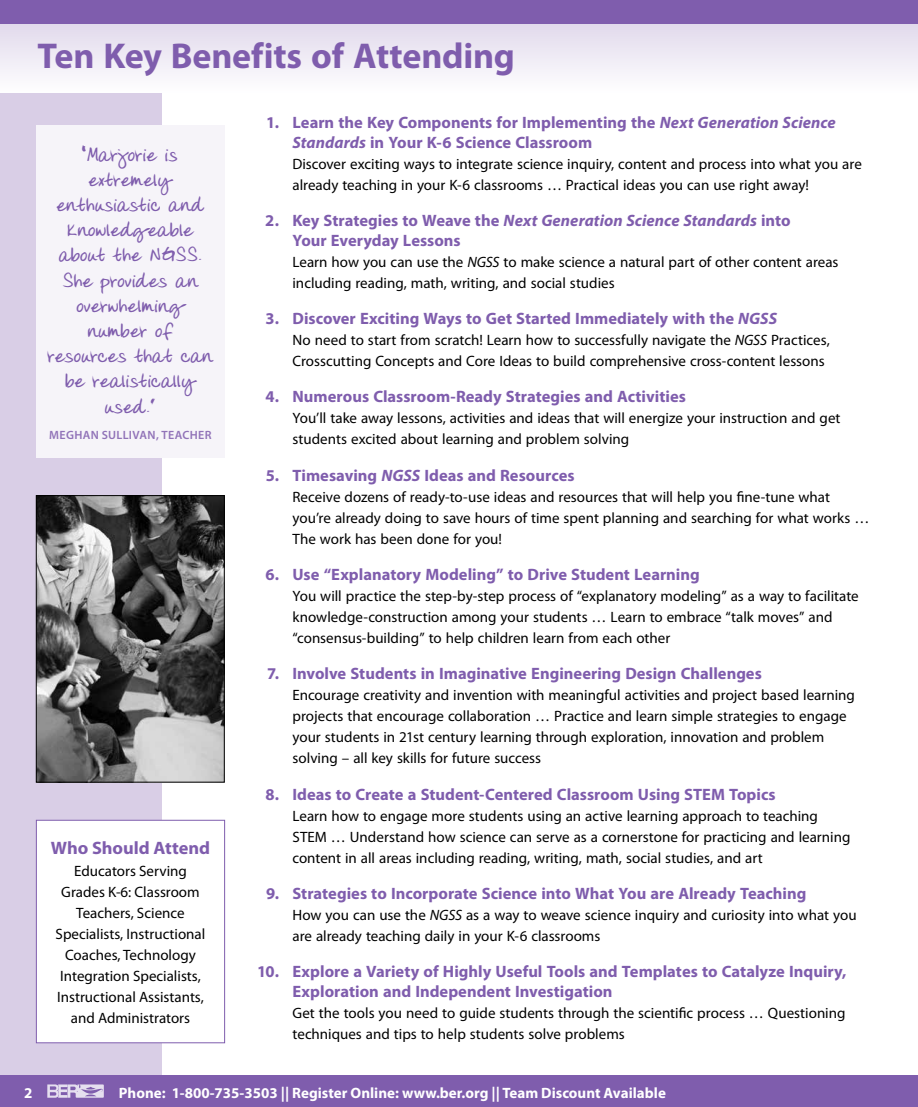
<style>
.page{position:relative;width:918px;height:1107px;background:#fff}
.page>*{position:absolute;margin:0;border:0;box-sizing:border-box;transform-origin:0 0}
.t1{font:700 36px "Myriad Pro";letter-spacing:-.005em;color:#7f5dad}
.t2{font:700 21px/25.2px "Donnys Hand";letter-spacing:.005em;color:#7f5dad;text-align:center}
.t3{font:700 18px "Myriad Pro";letter-spacing:-.005em;color:#7f5dad}
.t4{font:700 16.5px/19.8px "Myriad Pro";color:#7f5dad}
.t5{font:15px/21px "Myriad Pro";color:#000}
.t6{font:700 15px "Myriad Pro";color:#fff}
.t7{font:600 12px "Myriad Pro";letter-spacing:.025em;color:#9173b8}
.s1{font-style:italic}
</style>
<div class="page">
<div style="left:0;top:0;width:162px;height:1107px;background:#d9cee6"></div>
<div style="left:0;top:1076px;width:918px;height:31px;background:#7f5dad"></div>
<svg style="left:47px;top:1084px;width:57px;height:14px"></svg>
<svg style="left:0;top:24px;width:918px;height:68px"></svg>
<div style="left:0;top:0;width:918px;height:24px;background:#7f5dad"></div>
<div style="left:36px;top:820px;width:189px;height:223px;background:#fff"></div>
<div style="left:36px;top:820px;width:189px;height:223px;border:1px solid #7f5dad"></div>
<div style="left:36px;top:125px;width:189px;height:333px;background:#f6f4f9"></div>
<img style="left:38px;top:497px;width:185px;height:283px">
<div style="left:36px;top:495px;width:189px;height:287px;border:1px solid #000"></div>
<h1 class="t1" style="left:38px;top:32px;width:479px">Ten Key Benefits of Attending</h1>
<h2 class="t2" style="left:47px;top:143px;width:167px">“Marjorie is extremely enthusiastic and knowledgeable about the NGSS.<br>She provides an overwhelming number of resources that can be realistically used.”</h2>
<p class="t7" style="left:49px;top:427px;width:164px">MEGHAN SULLIVAN, TEACHER</p>
<p class="t3" style="left:51px;top:836px;width:161px">Who Should Attend</p>
<p class="t5" style="left:56px;top:860px;width:151px;text-align:center">Educators Serving<br>Grades K-6: Classroom<br>Teachers, Science<br>Specialists, Instructional<br>Coaches, Technology<br>Integration Specialists,<br>Instructional Assistants, and Administrators</p>
<p class="t4" style="left:293px;top:112px;width:545px;text-indent:-26px">1. Learn the Key Components for Implementing the <span class="s1">Next Generation Science<br>Standards</span> in Your K-6 Science Classroom</p>
<p class="t5" style="left:292px;top:153px;width:571px">Discover exciting ways to integrate science inquiry, content and process into what you are already teaching in your K-6 classrooms … Practical ideas you can use right away!</p>
<p class="t4" style="left:293px;top:210px;width:500px;text-indent:-27px">2. Key Strategies to Weave the <span class="s1">Next Generation Science Standards</span> into<br>Your Everyday Lessons</p>
<p class="t5" style="left:292px;top:251px;width:548px">Learn how you can use the <span class="s1">NGSS</span> to make science a natural part of other content areas including reading, math, writing, and social studies</p>
<p class="t4" style="left:266px;top:308px;width:513px">3. Discover Exciting Ways to Get Started Immediately with the <span class="s1">NGSS</span></p>
<p class="t5" style="left:292px;top:329px;width:539px">No need to start from scratch! Learn how to successfully navigate the <span class="s1">NGSS</span> Practices,<br>Crosscutting Concepts and Core Ideas to build comprehensive cross-content lessons</p>
<p class="t4" style="left:265px;top:386px;width:422px">4. Numerous Classroom-Ready Strategies and Activities</p>
<p class="t5" style="left:292px;top:408px;width:550px">You’ll take away lessons, activities and ideas that will energize your instruction and get students excited about learning and problem solving</p>
<p class="t4" style="left:266px;top:465px;width:310px">5. Timesaving <span class="s1">NGSS</span> Ideas and Resources</p>
<p class="t5" style="left:292px;top:486px;width:578px">Receive dozens of ready-to-use ideas and resources that will help you fine-tune what you’re already doing to save hours of time spent planning and searching for what works …<br>The work has been done for you!</p>
<p class="t4" style="left:265px;top:564px;width:436px">6. Use “Explanatory Modeling” to Drive Student Learning</p>
<p class="t5" style="left:292px;top:585px;width:568px">You will practice the step-by-step process of “explanatory modeling” as a way to facilitate knowledge-construction among your students … Learn to embrace “talk moves” and “consensus-building” to help children learn from each other</p>
<p class="t4" style="left:267px;top:663px;width:496px">7. Involve Students in Imaginative Engineering Design Challenges</p>
<p class="t5" style="left:292px;top:684px;width:564px">Encourage creativity and invention with meaningful activities and project based learning projects that encourage collaboration … Practice and learn simple strategies to engage your students in 21st century learning through exploration, innovation and problem solving – all key skills for future success</p>
<p class="t4" style="left:265px;top:784px;width:512px">8. Ideas to Create a Student-Centered Classroom Using STEM Topics</p>
<p class="t5" style="left:292px;top:805px;width:559px">Learn how to engage more students using an active learning approach to teaching<br>STEM … Understand how science can serve as a cornerstone for practicing and learning content in all areas including reading, writing, math, social studies, and art</p>
<p class="t4" style="left:266px;top:883px;width:542px">9. Strategies to Incorporate Science into What You are Already Teaching</p>
<p class="t5" style="left:292px;top:904px;width:566px">How you can use the <span class="s1">NGSS</span> as a way to weave science inquiry and curiosity into what you are already teaching daily in your K-6 classrooms</p>
<p class="t4" style="left:292px;top:961px;width:556px;text-indent:-35px">10. Explore a Variety of Highly Useful Tools and Templates to Catalyze Inquiry,<br>Exploration and Independent Investigation</p>
<p class="t5" style="left:292px;top:1002px;width:555px">Get the tools you need to guide students through the scientific process … Questioning techniques and tips to help students solve problems</p>
<p class="t6" style="left:24px;top:1083px;width:10px">2</p>
<p class="t6" style="left:119px;top:1083px;width:549px">Phone: 1-800-735-3503 || Register Online: www.ber.org || Team Discount Available</p>
</div>
